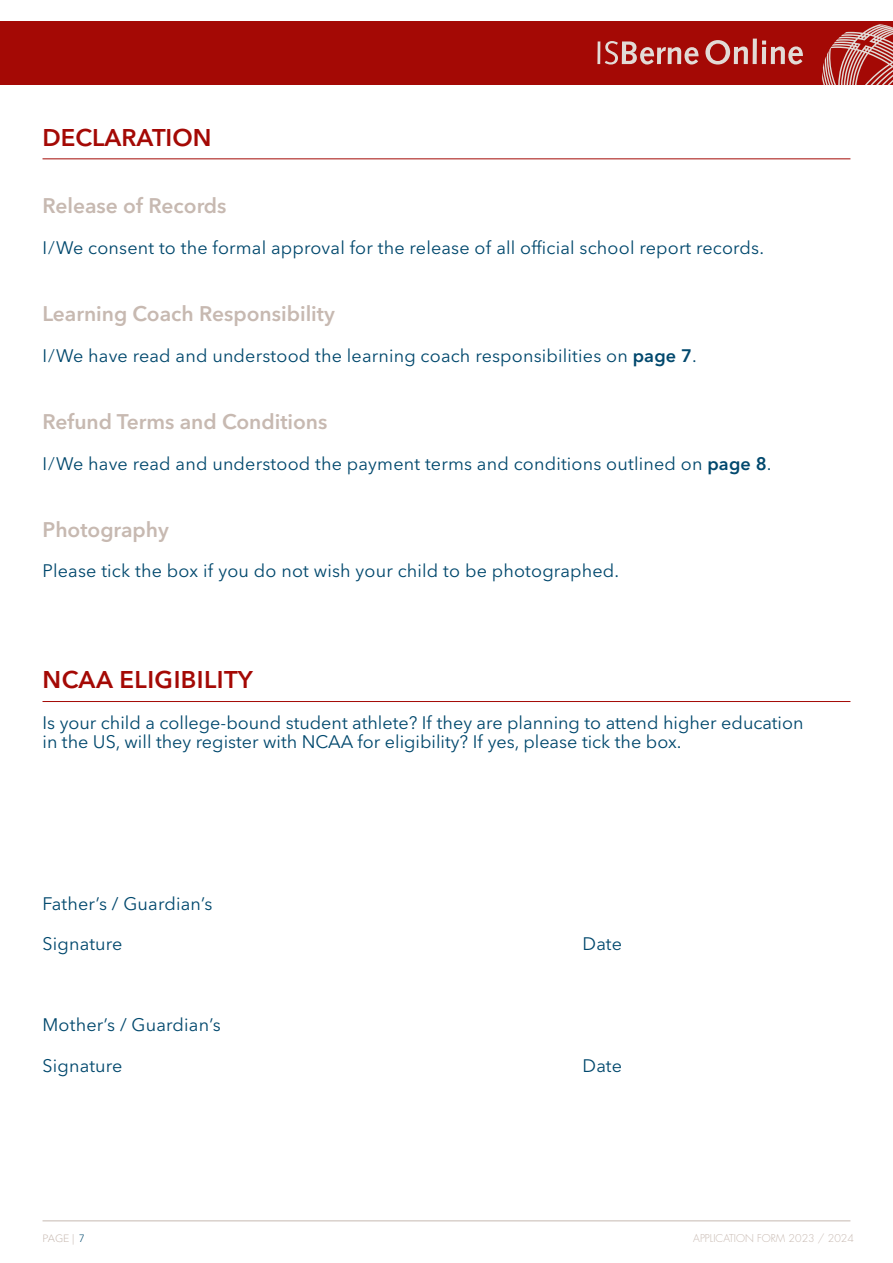
<style>
.page{position:relative;width:893px;height:1263px;background:#fff}
.page>*{position:absolute;margin:0;border:0;box-sizing:border-box;transform-origin:0 0}
.t1{font:600 24px "Avenir Next LT Pro";letter-spacing:.01em;color:#a40905}
.t2{font:600 21px "Avenir Next LT Pro";color:#c7b9b1}
.t3{font:18px/19.2px "Avenir Next LT Pro";letter-spacing:.01em;color:#01486d}
.t4{font:300 10.5px "Futura LT";color:#c7b9b1}
.t5{font:300 10.5px "Avenir Next LT Pro";color:#c7b9b1}
.s1{font-weight:300}
.s2{font-weight:600}
.s3{color:#01486d}
</style>
<div class="page">
<div style="left:0;top:21px;width:893px;height:64px;background:#a40905"></div>
<hr style="left:597px;top:41px;width:3px;height:23px;background:#e2dbd6">
<svg style="left:605px;top:41px;width:93px;height:24px"></svg>
<svg style="left:705px;top:40px;width:43px;height:25px"></svg>
<svg style="left:753px;top:39px;width:4px;height:25px"></svg>
<svg style="left:762px;top:41px;width:41px;height:24px"></svg>
<svg style="left:822px;top:24px;width:71px;height:61px"></svg>
<hr style="left:43px;top:1220px;width:807px;height:1px;background:#c7b9b1">
<hr style="left:43px;top:158px;width:807px;height:1px;background:#a40905">
<hr style="left:43px;top:701px;width:807px;height:1px;background:#a40905">
<h1 class="t1" style="left:43px;top:123px;width:170px">DECLARATION</h1>
<p class="t2" style="left:43px;top:193px;width:186px">Release of Records</p>
<p class="t3" style="left:43px;top:238px;width:723px">I<span class="s1">/</span>We consent to the formal approval for the release of all official school report records.</p>
<p class="t2" style="left:43px;top:301px;width:294px">Learning Coach Responsibility</p>
<p class="t3" style="left:43px;top:346px;width:656px">I<span class="s1">/</span>We have read and understood the learning coach responsibilities on <span class="s2">page 7</span>.</p>
<p class="t2" style="left:43px;top:409px;width:286px">Refund Terms and Conditions</p>
<p class="t3" style="left:43px;top:454px;width:731px">I<span class="s1">/</span>We have read and understood the payment terms and conditions outlined on <span class="s2">page 8</span>.</p>
<p class="t2" style="left:43px;top:517px;width:128px">Photography</p>
<p class="t3" style="left:43px;top:562px;width:578px">Please tick the box if you do not wish your child to be photographed.</p>
<h1 class="t1" style="left:43px;top:665px;width:212px">NCAA ELIGIBILITY</h1>
<p class="t3" style="left:43px;top:713px;width:762px">Is your child a college-bound student athlete? If they are planning to attend higher education in the US, will they register with NCAA for eligibility? If yes, please tick the box.</p>
<p class="t3" style="left:43px;top:894px;width:171px">Father’s / Guardian’s</p>
<p class="t3" style="left:43px;top:934px;width:81px">Signature</p>
<p class="t3" style="left:583px;top:934px;width:41px">Date</p>
<p class="t3" style="left:43px;top:1015px;width:180px">Mother’s / Guardian’s</p>
<p class="t3" style="left:43px;top:1056px;width:81px">Signature</p>
<p class="t3" style="left:583px;top:1056px;width:41px">Date</p>
<p class="t5" style="left:43px;top:1232px;width:44px">PAGE | <span class="s3">7</span></p>
<p class="t4" style="left:693px;top:1231px;width:162px">APPLICATION FORM 2023 / 2024</p>
</div>
